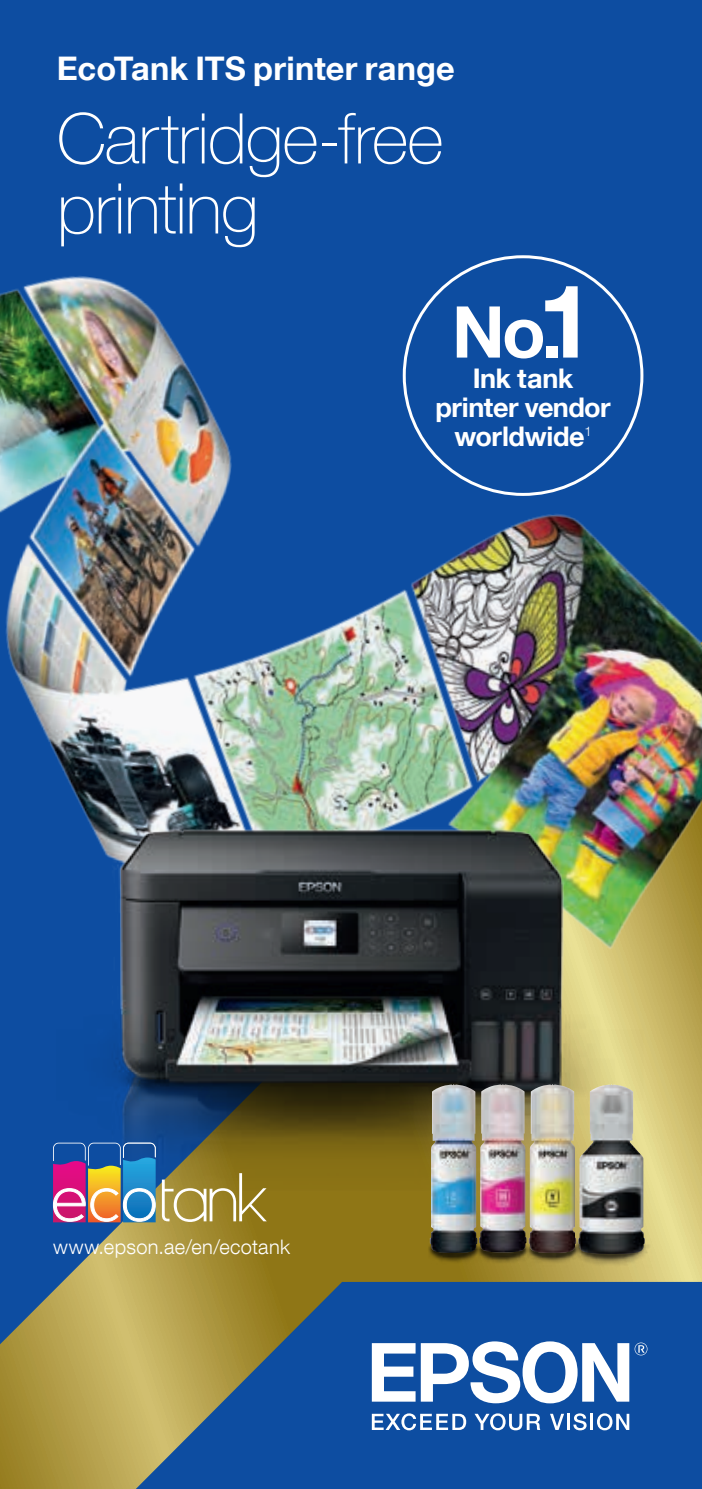
<style>
.page{position:relative;width:702px;height:1489px;background:#fff}
.page>*{position:absolute;margin:0;border:0;box-sizing:border-box;transform-origin:0 0}
.t1{font:700 71.5px "Helvetica Neue";color:#fff}
.t2{font:100 70px/70px "Helvetica Neue LT Com";letter-spacing:-.015em;color:#fff}
.t3{font:700 32.5px "Helvetica Neue LT Com";letter-spacing:.005em;color:#fff}
.t4{font:700 27px/28.8px "Helvetica Neue LT Com";letter-spacing:-.02em;color:#fff;text-align:center}
.t5{font:300 20px "Helvetica Neue LT Com";letter-spacing:.015em;color:#fff}
.s1{font-size:101.75px}
</style>
<div class="page">
<div style="left:0;top:0;width:702px;height:1488px;background:#0d4da1"></div>
<svg style="left:0;top:1004px;width:702px;height:484px"></svg>
<svg style="left:136px;top:1281px;width:566px;height:207px"></svg>
<svg style="left:372px;top:1413px;width:94px;height:17px"></svg>
<svg style="left:474px;top:1413px;width:66px;height:17px"></svg>
<svg style="left:550px;top:1413px;width:14px;height:16px"></svg>
<hr style="left:567px;top:1413px;width:3px;height:16px;background:#fff">
<svg style="left:573px;top:1413px;width:13px;height:17px"></svg>
<hr style="left:590px;top:1413px;width:3px;height:16px;background:#fff">
<svg style="left:597px;top:1413px;width:32px;height:17px"></svg>
<svg style="left:372px;top:1342px;width:43px;height:59px"></svg>
<svg style="left:421px;top:1341px;width:226px;height:62px"></svg>
<img style="left:0;top:255px;width:702px;height:749px">
<img style="left:57px;top:815px;width:588px;height:379px">
<svg style="left:162px;top:1173px;width:105px;height:48px;background:#ab9850"></svg>
<svg style="left:53px;top:1142px;width:103px;height:80px"></svg>
<img style="left:477px;top:1236px;width:39px;height:33px">
<img style="left:417px;top:1239px;width:70px;height:30px">
<img style="left:576px;top:1227px;width:79px;height:41px">
<img style="left:516px;top:1234px;width:70px;height:35px">
<img style="left:430px;top:1084px;width:47px;height:168px">
<img style="left:578px;top:1084px;width:66px;height:169px">
<img style="left:479px;top:1084px;width:47px;height:168px">
<img style="left:528px;top:1084px;width:48px;height:168px">
<p class="t3" style="left:57px;top:48px;width:399px">EcoTank ITS printer range</p>
<h2 class="t2" style="left:57px;top:103px;width:388px">Cartridge-free printing</h2>
<h1 class="t1" style="left:452px;top:276px;width:144px">No.<span class="s1">1</span></h1>
<p class="t4" style="left:435px;top:363px;width:176px">Ink tank printer vendor worldwide<sup>1</sup></p>
<p class="t5" style="left:53px;top:1234px;width:238px">www.epson.ae/en/ecotank</p>
</div>
